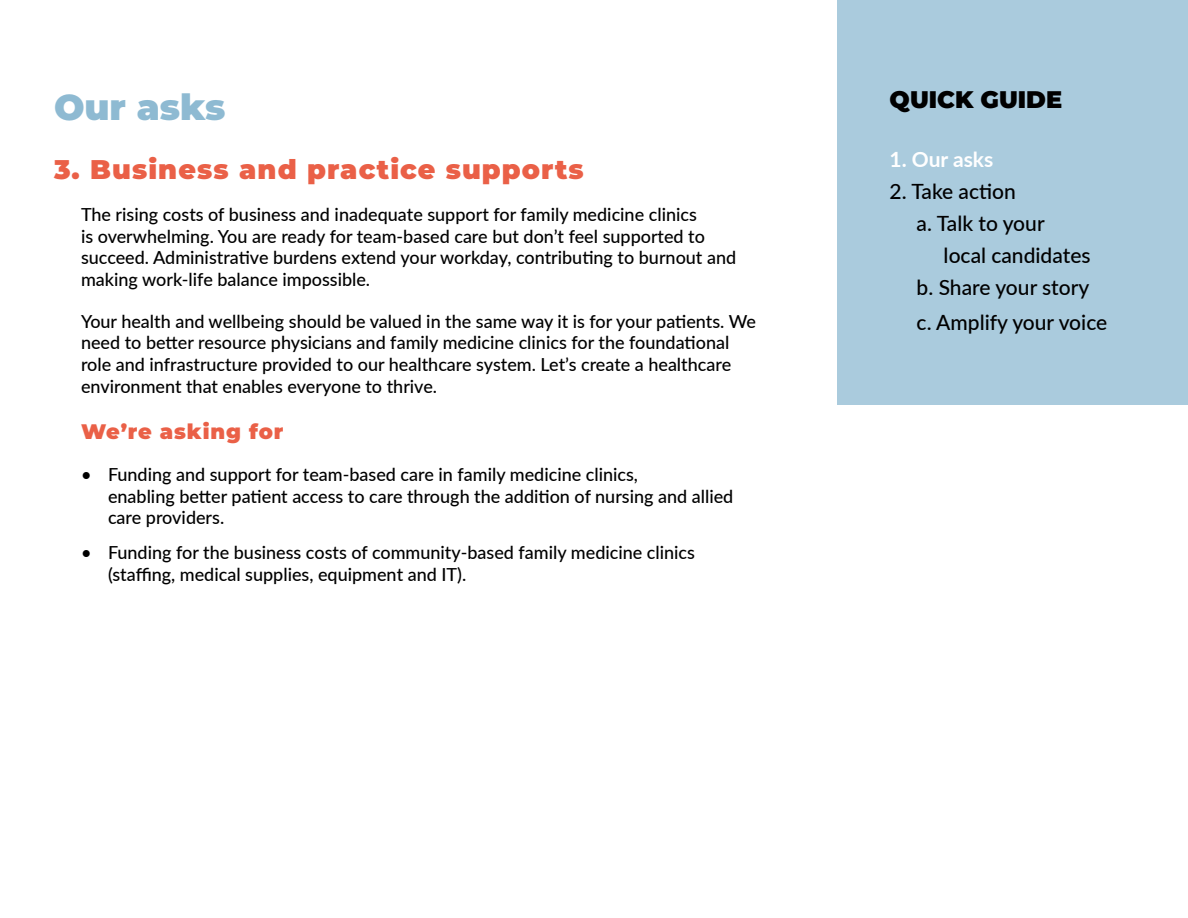
<style>
.page{position:relative;width:1188px;height:918px;background:#fff}
.page>*{position:absolute;margin:0;border:0;box-sizing:border-box;transform-origin:0 0}
.t1{font:900 36px "Montserrat";color:#8ebad2}
.t2{font:900 27px "Montserrat";letter-spacing:.04em;color:#ea6047}
.t3{font:900 24px "Montserrat";color:#000}
.t4{font:500 21px "Lato";color:#000}
.t5{font:900 21px "Montserrat";letter-spacing:.04em;color:#ea6047}
.t6{font:700 21px "Lato";color:#fff}
.t7{font:500 18px/21.6px "Lato";color:#000}
</style>
<div class="page">
<div style="left:837px;top:0;width:351px;height:405px;background:#aacbdd"></div>
<h1 class="t1" style="left:54px;top:80px;width:173px">Our asks</h1>
<h2 class="t2" style="left:54px;top:149px;width:531px">3. Business and practice supports</h2>
<p class="t7" style="left:81px;top:203px;width:657px">The rising costs of business and inadequate support for family medicine clinics<br>is overwhelming. You are ready for team-based care but don’t feel supported to succeed. Administrative burdens extend your workday, contributing to burnout and making work-life balance impossible.</p>
<p class="t7" style="left:81px;top:310px;width:677px">Your health and wellbeing should be valued in the same way it is for your patients. We need to better resource physicians and family medicine clinics for the foundational role and infrastructure provided to our healthcare system. Let’s create a healthcare environment that enables everyone to thrive.</p>
<p class="t5" style="left:81px;top:416px;width:204px">We’re asking for</p>
<p class="t7" style="left:108px;top:463px;width:627px;text-indent:-27px">• Funding and support for team-based care in family medicine clinics,<br>enabling better patient access to care through the addition of nursing and allied care providers.</p>
<p class="t7" style="left:108px;top:541px;width:589px;text-indent:-27px">• Funding for the business costs of community-based family medicine clinics (staffing, medical supplies, equipment and IT).</p>
<h3 class="t3" style="left:890px;top:82px;width:174px">QUICK GUIDE</h3>
<p class="t6" style="left:890px;top:144px;width:105px">1. Our asks</p>
<p class="t4" style="left:890px;top:176px;width:128px">2. Take action</p>
<p class="t4" style="left:917px;top:208px;width:130px">a. Talk to your</p>
<p class="t4" style="left:944px;top:240px;width:148px">local candidates</p>
<p class="t4" style="left:917px;top:272px;width:174px">b. Share your story</p>
<p class="t4" style="left:917px;top:308px;width:192px">c. Amplify your voice</p>
</div>
